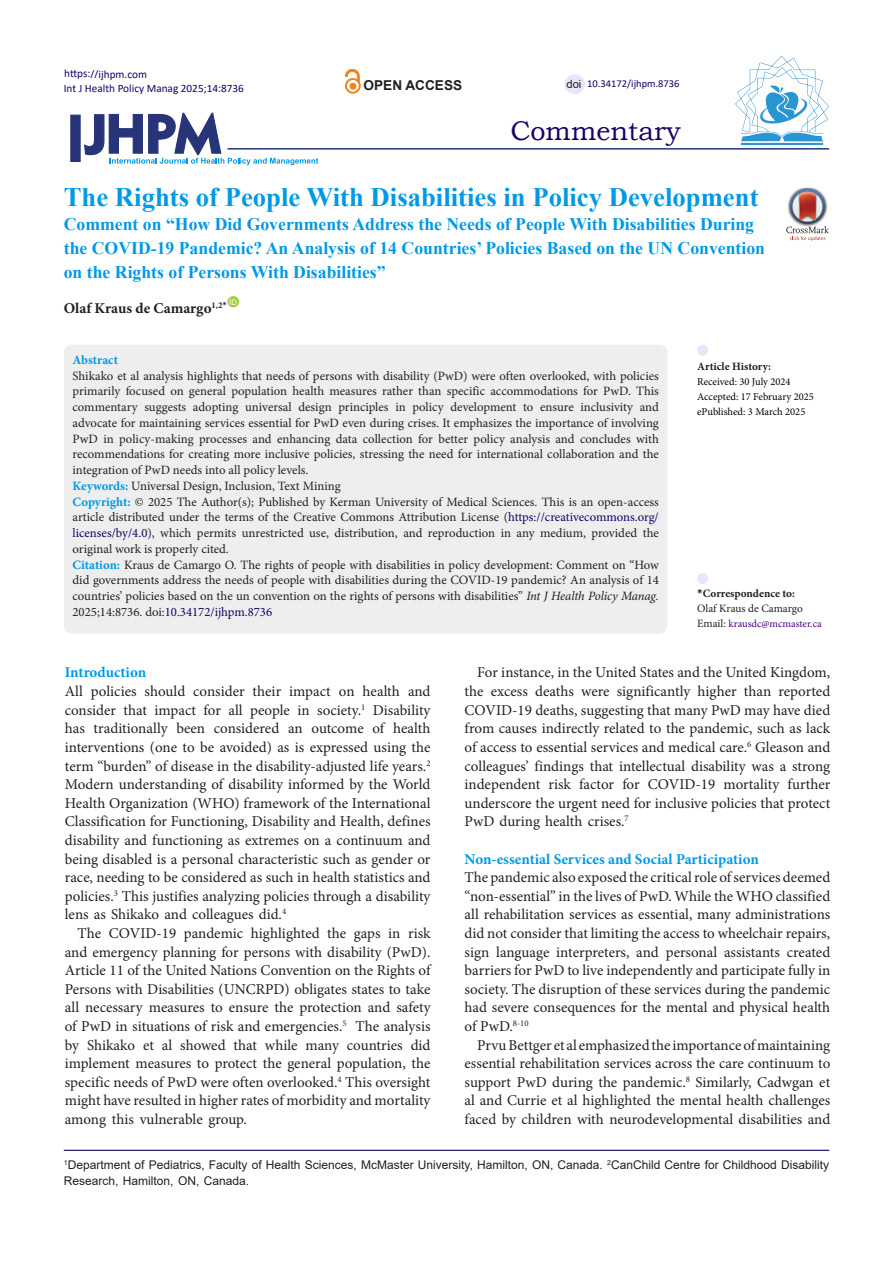
<style>
.page{position:relative;width:893px;height:1263px;background:#fff}
.page>*{position:absolute;margin:0;border:0;box-sizing:border-box;transform-origin:0 0}
.t1{font:27px "Bookman Old Style";color:#190066}
.Default{font:700 26.7px "Times New Roman";color:#0099e5}
.Default-2{font:700 17.7px/24px "Times New Roman";color:#0099e5}
.t2{font:15px/18.6px "Minion Pro";color:#231f20;text-align:justify}
.t3{font:700 15px "Minion Pro";color:#0099e5}
.Default-3{font:700 15px "Minion Pro";color:#231f20}
.t4{font:700 13.65px "Arial";color:#231f20}
.t5{font:12.75px/15.8px "Minion Pro";color:#231f20;text-align:justify}
.Default-4{font:700 12.75px "Minion Pro";color:#0099e5}
.t6{font:12px/16.5px "Arial";color:#231f20}
.t7{font:11.25px "Calibri";color:#190066}
.t8{font:700 11.25px "Minion Pro";color:#231f20}
.t9{font:11.25px "Minion Pro";letter-spacing:-.005em;color:#231f20}
.t10{font:11.25px "Arial";color:#231f20}
.t11{font:10.5px "Minion Pro";color:#000}
.t12{font:10.5px "Minion Pro";color:#4b0082}
.t13{font:10.5px "Calibri";color:#190066}
.t14{font:7.8px "Arial";color:#fff}
.s1{font-weight:700;color:#0099e5}
.s2{color:#190066}
.s3{font-style:italic}
.s4{font-family:"Calibri"}
.s5{font-size:11.25px;color:#231f20}
</style>
<div class="page">
<svg style="left:84px;top:112px;width:234px;height:53px"></svg>
<div style="left:70px;top:115px;width:11px;height:47px;background:#273578;border:1px solid #273578"></div>
<div style="left:227px;top:296px;width:12px;height:11px;background:#a6ce39;border-radius:50%"></div>
<hr style="left:227px;top:148px;width:602px;height:2px;background:#273578">
<div style="left:64px;top:345px;width:603px;height:289px;background:#eee;border-radius:8px"></div>
<div style="left:697px;top:573px;width:11px;height:11px;background:#e6e6fa;border-radius:50%"></div>
<div style="left:697px;top:345px;width:11px;height:11px;background:#e6e6fa;border-radius:50%"></div>
<hr style="left:64px;top:1150px;width:765px;height:1px;background:#190066">
<hr style="left:741px;top:143px;width:82px;height:2px;background:#2995d2">
<svg style="left:735px;top:56px;width:94px;height:85px"></svg>
<div style="left:564px;top:74px;width:21px;height:20px;background:#e6e6fa;border-radius:50%"></div>
<img style="left:798px;top:188px;width:18px;height:1px">
<svg style="left:786px;top:189px;width:43px;height:52px"></svg>
<div style="left:345px;top:78px;width:16px;height:16px;border:2px solid #f58220;border-radius:50%"></div>
<svg style="left:345px;top:69px;width:14px;height:20px"></svg>
<p class="t7" style="left:64px;top:66px;width:84px">https://ijhpm.com</p>
<p class="t7" style="left:64px;top:81px;width:182px">Int J Health Policy Manag 2025;14:8736</p>
<p class="t4" style="left:364px;top:76px;width:100px">OPEN ACCESS</p>
<p class="t10" style="left:566px;top:76px;width:17px">doi</p>
<p class="t13" style="left:587px;top:76px;width:94px">10.34172/ijhpm.8736</p>
<p class="t1" style="left:510px;top:113px;width:172px">Commentary</p>
<p class="Default" style="left:64px;top:178px;width:696px">The Rights of People With Disabilities in Policy Development</p>
<p class="Default-2" style="left:64px;top:211px;width:703px">Comment on “How Did Governments Address the Needs of People With Disabilities During the COVID-19 Pandemic? An Analysis of 14 Countries’ Policies Based on the UN Convention on the Rights of Persons With Disabilities”</p>
<p class="Default-3" style="left:64px;top:297px;width:165px">Olaf Kraus de Camargo<sup>1,2</sup><sup>*</sup></p>
<p class="t14" style="left:229px;top:297px;width:9px">ID</p>
<p class="Default-4" style="left:73px;top:351px;width:47px">Abstract</p>
<p class="t5" style="left:73px;top:368px;width:588px">Shikako et al analysis highlights that needs of persons with disability (PwD) were often overlooked, with policies primarily focused on general population health measures rather than specific accommodations for PwD. This commentary suggests adopting universal design principles in policy development to ensure inclusivity and advocate for maintaining services essential for PwD even during crises. It emphasizes the importance of involving PwD in policy-making processes and enhancing data collection for better policy analysis and concludes with recommendations for creating more inclusive policies, stressing the need for international collaboration and the integration of PwD needs into all policy levels.</p>
<p class="t5" style="left:73px;top:478px;width:270px"><span class="s1">Keywords:</span> Universal Design, Inclusion, Text Mining</p>
<p class="t5" style="left:73px;top:494px;width:588px"><span class="s1">Copyright:</span> © 2025 The Author(s); Published by Kerman University of Medical Sciences. This is an open-access article distributed under the terms of the Creative Commons Attribution License (<span class="s2">https://creativecommons.org/ licenses/by/4.0</span>), which permits unrestricted use, distribution, and reproduction in any medium, provided the original work is properly cited.</p>
<p class="t5" style="left:73px;top:557px;width:588px"><span class="s1">Citation:</span> Kraus de Camargo O. The rights of people with disabilities in policy development: Comment on “How did governments address the needs of people with disabilities during the COVID-19 pandemic? An analysis of 14 countries’ policies based on the un convention on the rights of persons with disabilities” <span class="s3">Int J Health Policy Manag.<br></span>2025;14:8736. doi:<span class="s2">10.34172/ijhpm.8736</span></p>
<p class="t8" style="left:697px;top:358px;width:76px">Article History:</p>
<p class="t11" style="left:697px;top:375px;width:95px">Received: 30 July 2024</p>
<p class="t11" style="left:697px;top:390px;width:118px">Accepted: 17 February 2025</p>
<p class="t11" style="left:697px;top:405px;width:110px">ePublished: 3 March 2025</p>
<p class="t8" style="left:697px;top:586px;width:99px"><span class="s4">*</span>Correspondence to:</p>
<p class="t9" style="left:697px;top:601px;width:107px">Olaf Kraus de Camargo</p>
<p class="t12" style="left:697px;top:617px;width:126px"><span class="s5">Email:</span> krausdc@mcmaster.ca</p>
<p class="t3" style="left:65px;top:662px;width:83px">Introduction</p>
<p class="t2" style="left:65px;top:682px;width:367px">All policies should consider their impact on health and consider that impact for all people in society.<sup>1</sup> Disability has traditionally been considered an outcome of health interventions (one to be avoided) as is expressed using the term “burden” of disease in the disability-adjusted life years.<sup>2<br></sup>Modern understanding of disability informed by the World Health Organization (WHO) framework of the International Classification for Functioning, Disability and Health, defines disability and functioning as extremes on a continuum and being disabled is a personal characteristic such as gender or race, needing to be considered as such in health statistics and policies.<sup>3</sup> This justifies analyzing policies through a disability lens as Shikako and colleagues did.<sup>4</sup></p>
<p class="t2" style="left:65px;top:924px;width:367px;text-indent:13px">The COVID-19 pandemic highlighted the gaps in risk and emergency planning for persons with disability (PwD).<br>Article 11 of the United Nations Convention on the Rights of Persons with Disabilities (UNCRPD) obligates states to take all necessary measures to ensure the protection and safety of PwD in situations of risk and emergencies.<sup>5</sup> The analysis by Shikako et al showed that while many countries did implement measures to protect the general population, the specific needs of PwD were often overlooked.<sup>4</sup> This oversight might have resulted in higher rates of morbidity and mortality among this vulnerable group.</p>
<p class="t2" style="left:465px;top:663px;width:367px;text-indent:13px">For instance, in the United States and the United Kingdom, the excess deaths were significantly higher than reported COVID-19 deaths, suggesting that many PwD may have died from causes indirectly related to the pandemic, such as lack of access to essential services and medical care.<sup>6</sup> Gleason and colleagues’ findings that intellectual disability was a strong independent risk factor for COVID-19 mortality further underscore the urgent need for inclusive policies that protect PwD during health crises.<sup>7</sup></p>
<p class="t3" style="left:465px;top:848px;width:296px">Non-essential Services and Social Participation</p>
<p class="t2" style="left:465px;top:868px;width:367px">The pandemic also exposed the critical role of services deemed “non-essential” in the lives of PwD. While the WHO classified all rehabilitation services as essential, many administrations did not consider that limiting the access to wheelchair repairs, sign language interpreters, and personal assistants created barriers for PwD to live independently and participate fully in society. The disruption of these services during the pandemic had severe consequences for the mental and physical health of PwD.<sup>8-10</sup></p>
<p class="t2" style="left:465px;top:1035px;width:367px;text-indent:13px">Prvu Bettger et al emphasized the importance of maintaining essential rehabilitation services across the care continuum to support PwD during the pandemic.<sup>8</sup> Similarly, Cadwgan et al and Currie et al highlighted the mental health challenges faced by children with neurodevelopmental disabilities and</p>
<p class="t6" style="left:64px;top:1156px;width:767px"><sup>1</sup>Department of Pediatrics, Faculty of Health Sciences, McMaster University, Hamilton, ON, Canada. <sup>2</sup>CanChild Centre for Childhood Disability<br>Research, Hamilton, ON, Canada.</p>
</div>
